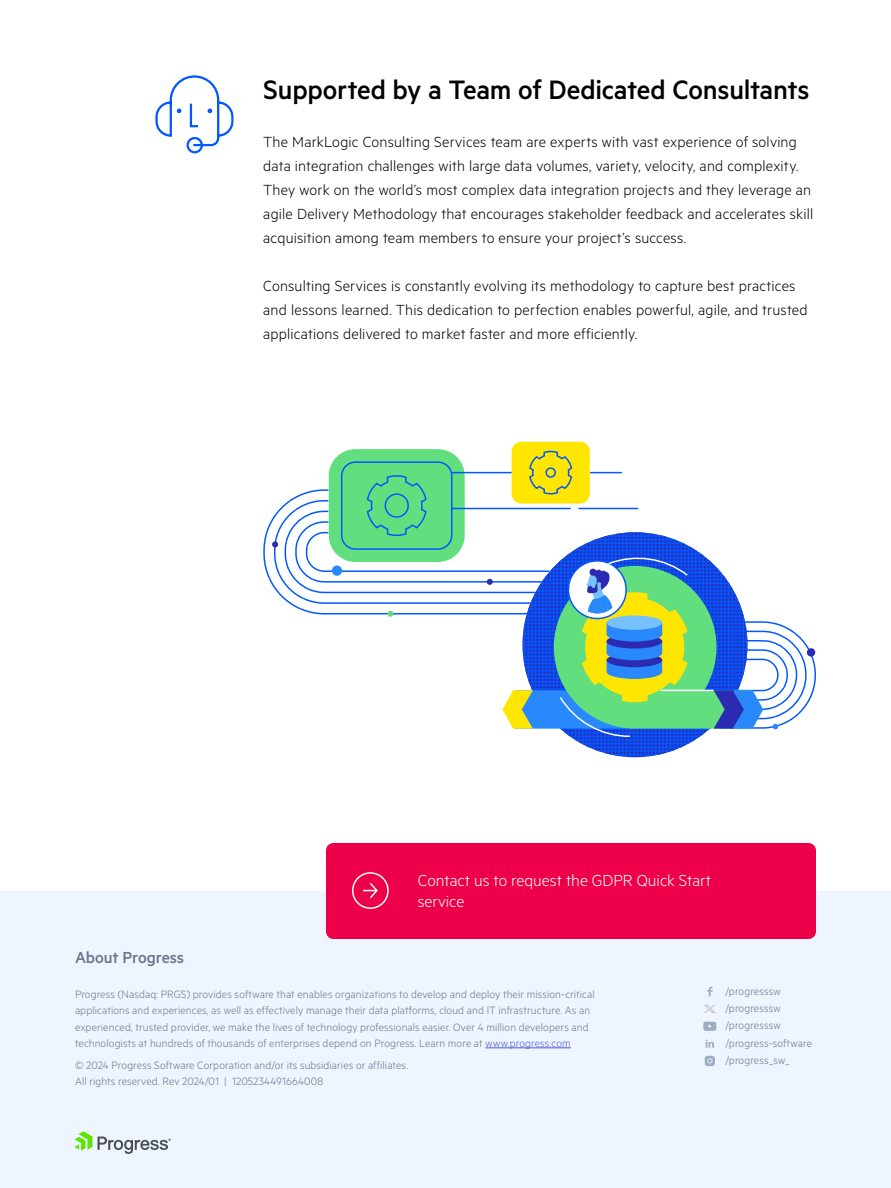
<style>
.page{position:relative;width:891px;height:1188px;background:#fff}
.page>*{position:absolute;margin:0;border:0;box-sizing:border-box;transform-origin:0 0}
.Titles_Level_1{font:500 30px "Metric";letter-spacing:-.01em;color:#000}
.t1{font:300 18px/21px "Metric";color:#fff}
.t2{font:500 18px "Metric";letter-spacing:-.01em;color:#6c7589}
.Body_1{font:300 16.5px/24px "Metric";letter-spacing:.01em;color:#000}
.t3{font:300 12px/17.2px "Metric";letter-spacing:.01em;color:#6c7589}
.s1{color:#4f5cd6}
</style>
<div class="page">
<div style="left:0;top:891px;width:891px;height:297px;background:#eef5ff"></div>
<svg style="left:74px;top:1131px;width:97px;height:23px"></svg>
<div style="left:326px;top:843px;width:490px;height:96px;background:#ed0049;border-radius:8px"></div>
<div style="left:352px;top:872px;width:37px;height:37px;border:2px solid #fff;border-radius:50%"></div>
<svg style="left:363px;top:883px;width:15px;height:16px"></svg>
<svg style="left:707px;top:987px;width:6px;height:9px"></svg>
<svg style="left:706px;top:1039px;width:8px;height:9px"></svg>
<svg style="left:703px;top:1022px;width:13px;height:9px"></svg>
<svg style="left:705px;top:1056px;width:10px;height:10px"></svg>
<svg style="left:704px;top:1005px;width:12px;height:8px"></svg>
<hr style="left:485px;top:1048px;width:86px;height:1px;background:#4f5cd6">
<svg style="left:155px;top:75px;width:79px;height:79px"></svg>
<hr style="left:336px;top:570px;width:213px;height:2px;background:#0357ff">
<hr style="left:336px;top:581px;width:213px;height:2px;background:#0357ff">
<hr style="left:336px;top:592px;width:213px;height:1px;background:#0357ff">
<hr style="left:336px;top:602px;width:213px;height:2px;background:#0357ff">
<hr style="left:336px;top:613px;width:213px;height:1px;background:#0357ff">
<div style="left:332px;top:566px;width:10px;height:10px;background:#2989fc;border-radius:50%"></div>
<svg style="left:263px;top:489px;width:75px;height:126px"></svg>
<svg style="left:487px;top:579px;width:6px;height:6px"></svg>
<svg style="left:388px;top:611px;width:6px;height:6px"></svg>
<div style="left:329px;top:449px;width:136px;height:113px;background:#62de7f;border-radius:27px"></div>
<div style="left:341px;top:461px;width:111px;height:89px;border:1px solid #0357ff;border-radius:14px"></div>
<hr style="left:451px;top:508px;width:120px;height:1px;background:#0357ff">
<hr style="left:578px;top:508px;width:60px;height:1px;background:#0357ff">
<hr style="left:452px;top:472px;width:76px;height:1px;background:#0357ff">
<hr style="left:590px;top:472px;width:32px;height:1px;background:#0357ff">
<svg style="left:366px;top:475px;width:61px;height:61px"></svg>
<div style="left:512px;top:442px;width:78px;height:62px;background:#ffe600;border-radius:10px"></div>
<svg style="left:529px;top:451px;width:44px;height:43px"></svg>
<svg style="left:503px;top:532px;width:313px;height:225px"></svg>
<p class="Titles_Level_1" style="left:263px;top:72px;width:548px">Supported by a Team of Dedicated Consultants</p>
<p class="Body_1" style="left:263px;top:129px;width:551px">The MarkLogic Consulting Services team are experts with vast experience of solving data integration challenges with large data volumes, variety, velocity, and complexity.<br>They work on the world’s most complex data integration projects and they leverage an agile Delivery Methodology that encourages stakeholder feedback and accelerates skill acquisition among team members to ensure your project’s success.</p>
<p class="Body_1" style="left:263px;top:273px;width:546px">Consulting Services is constantly evolving its methodology to capture best practices and lessons learned. This dedication to perfection enables powerful, agile, and trusted applications delivered to market faster and more efficiently.</p>
<h2 class="t1" style="left:418px;top:869px;width:295px">Contact us to request the GDPR Quick Start service</h2>
<h2 class="t2" style="left:75px;top:947px;width:111px">About Progress</h2>
<p class="t3" style="left:75px;top:985px;width:521px;line-height:16.5px">Progress (Nasdaq: PRGS) provides software that enables organizations to develop and deploy their mission-critical applications and experiences, as well as effectively manage their data platforms, cloud and IT infrastructure. As an experienced, trusted provider, we make the lives of technology professionals easier. Over 4 million developers and technologists at hundreds of thousands of enterprises depend on Progress. Learn more at <span class="s1">www.progress.com</span></p>
<p class="t3" style="left:75px;top:1057px;width:335px;line-height:15.8px">© 2024 Progress Software Corporation and/or its subsidiaries or affiliates.<br>All rights reserved. Rev 2024/01 | 1205234491664008</p>
<p class="t3" style="left:725px;top:982px;width:88px">/progresssw /progresssw /progresssw /progress-software /progress_sw_</p>
</div>
